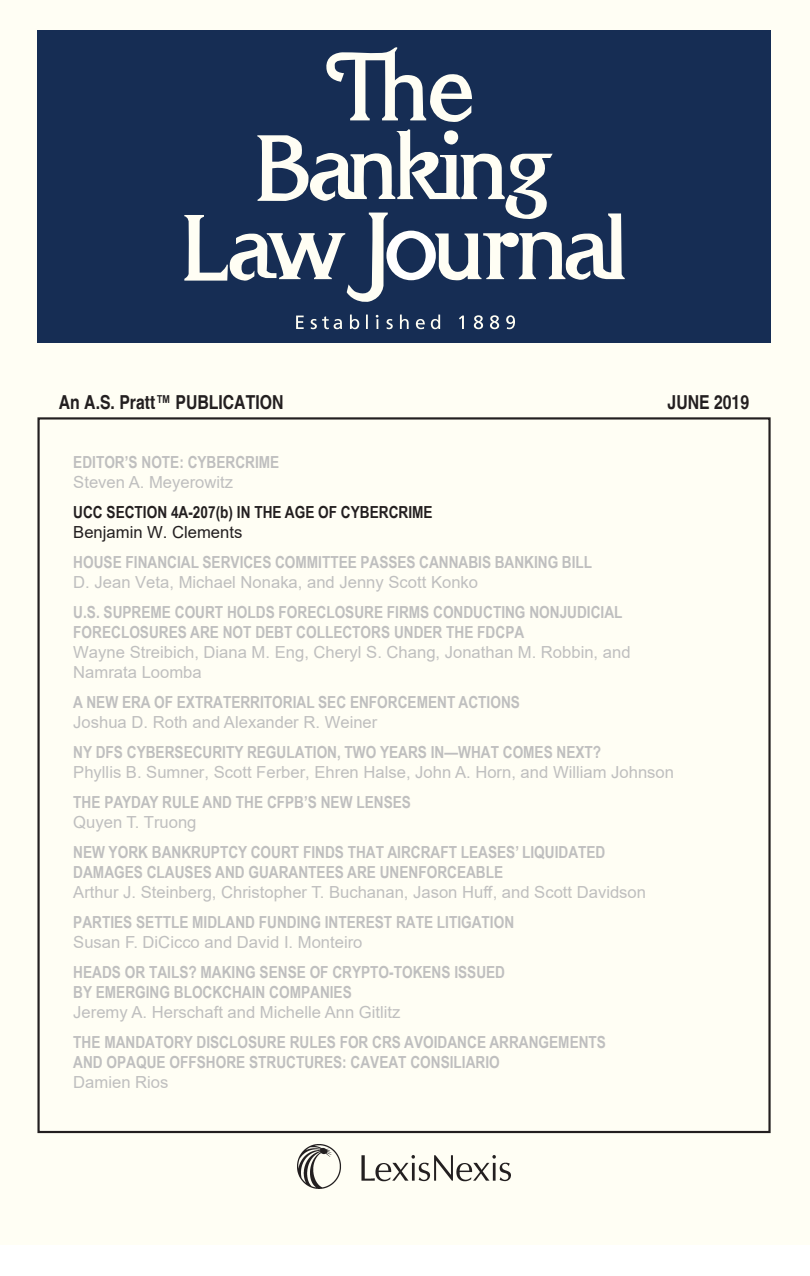
<style>
.page{position:relative;width:810px;height:1276px;background:#fff}
.page>*{position:absolute;margin:0;border:0;box-sizing:border-box;transform-origin:0 0}
.t1{font:700 condensed 19.25px "Helvetica";color:#231f20}
.t2{font:700 16.62px/19.9px "Arial Narrow";color:#bfbfbf}
.t3{font:16.62px/19.9px "Arial";color:#bfbfbf}
.t4{font:700 16.62px "Arial Narrow";color:#231f20}
.t5{font:16.62px "Arial";color:#231f20}
.s1{font-family:"Arial Narrow";font-stretch:normal}
</style>
<div class="page">
<div style="left:0;top:0;width:810px;height:1244px;background:#fffef4"></div>
<img style="left:298px;top:1144px;width:212px;height:44px">
<div style="left:37px;top:31px;width:733px;height:312px;background:#162d54"></div>
<svg style="left:296px;top:314px;width:219px;height:15px"></svg>
<svg style="left:184px;top:47px;width:441px;height:255px"></svg>
<p class="t1" style="left:59px;top:390px;width:226px">An A.S. Pratt<span class="s1">™</span> PUBLICATION</p>
<p class="t1" style="left:667px;top:390px;width:83px">JUNE 2019</p>
<p class="t2" style="left:73px;top:452px;width:208px">EDITOR’S NOTE: CYBERCRIME</p>
<p class="t3" style="left:73px;top:472px;width:161px">Steven A. Meyerowitz</p>
<p class="t4" style="left:73px;top:500px;width:361px">UCC SECTION 4A-207(b) IN THE AGE OF CYBERCRIME</p>
<p class="t5" style="left:73px;top:521px;width:171px">Benjamin W. Clements</p>
<p class="t2" style="left:73px;top:552px;width:520px">HOUSE FINANCIAL SERVICES COMMITTEE PASSES CANNABIS BANKING BILL</p>
<p class="t3" style="left:73px;top:572px;width:406px">D. Jean Veta, Michael Nonaka, and Jenny Scott Konko</p>
<p class="t2" style="left:73px;top:602px;width:551px">U.S. SUPREME COURT HOLDS FORECLOSURE FIRMS CONDUCTING NONJUDICIAL<br>FORECLOSURES ARE NOT DEBT COLLECTORS UNDER THE FDCPA</p>
<p class="t3" style="left:73px;top:642px;width:559px">Wayne Streibich, Diana M. Eng, Cheryl S. Chang, Jonathan M. Robbin, and<br>Namrata Loomba</p>
<p class="t2" style="left:73px;top:691px;width:448px">A NEW ERA OF EXTRATERRITORIAL SEC ENFORCEMENT ACTIONS</p>
<p class="t3" style="left:73px;top:712px;width:306px">Joshua D. Roth and Alexander R. Weiner</p>
<p class="t2" style="left:73px;top:741px;width:529px">NY DFS CYBERSECURITY REGULATION, TWO YEARS IN—WHAT COMES NEXT?</p>
<p class="t3" style="left:73px;top:762px;width:602px">Phyllis B. Sumner, Scott Ferber, Ehren Halse, John A. Horn, and William Johnson</p>
<p class="t2" style="left:73px;top:791px;width:339px">THE PAYDAY RULE AND THE CFPB’S NEW LENSES</p>
<p class="t3" style="left:73px;top:812px;width:125px">Quyen T. Truong</p>
<p class="t2" style="left:73px;top:841px;width:534px">NEW YORK BANKRUPTCY COURT FINDS THAT AIRCRAFT LEASES’ LIQUIDATED<br>DAMAGES CLAUSES AND GUARANTEES ARE UNENFORCEABLE</p>
<p class="t3" style="left:73px;top:882px;width:574px">Arthur J. Steinberg, Christopher T. Buchanan, Jason Huff, and Scott Davidson</p>
<p class="t2" style="left:73px;top:911px;width:442px">PARTIES SETTLE MIDLAND FUNDING INTEREST RATE LITIGATION</p>
<p class="t3" style="left:73px;top:932px;width:291px">Susan F. DiCicco and David I. Monteiro</p>
<p class="t2" style="left:73px;top:961px;width:433px">HEADS OR TAILS? MAKING SENSE OF CRYPTO-TOKENS ISSUED<br>BY EMERGING BLOCKCHAIN COMPANIES</p>
<p class="t3" style="left:73px;top:1002px;width:329px">Jeremy A. Herschaft and Michelle Ann Gitlitz</p>
<p class="t2" style="left:73px;top:1031px;width:534px">THE MANDATORY DISCLOSURE RULES FOR CRS AVOIDANCE ARRANGEMENTS<br>AND OPAQUE OFFSHORE STRUCTURES: CAVEAT CONSILIARIO</p>
<p class="t3" style="left:73px;top:1072px;width:97px">Damien Rios</p>
</div>
